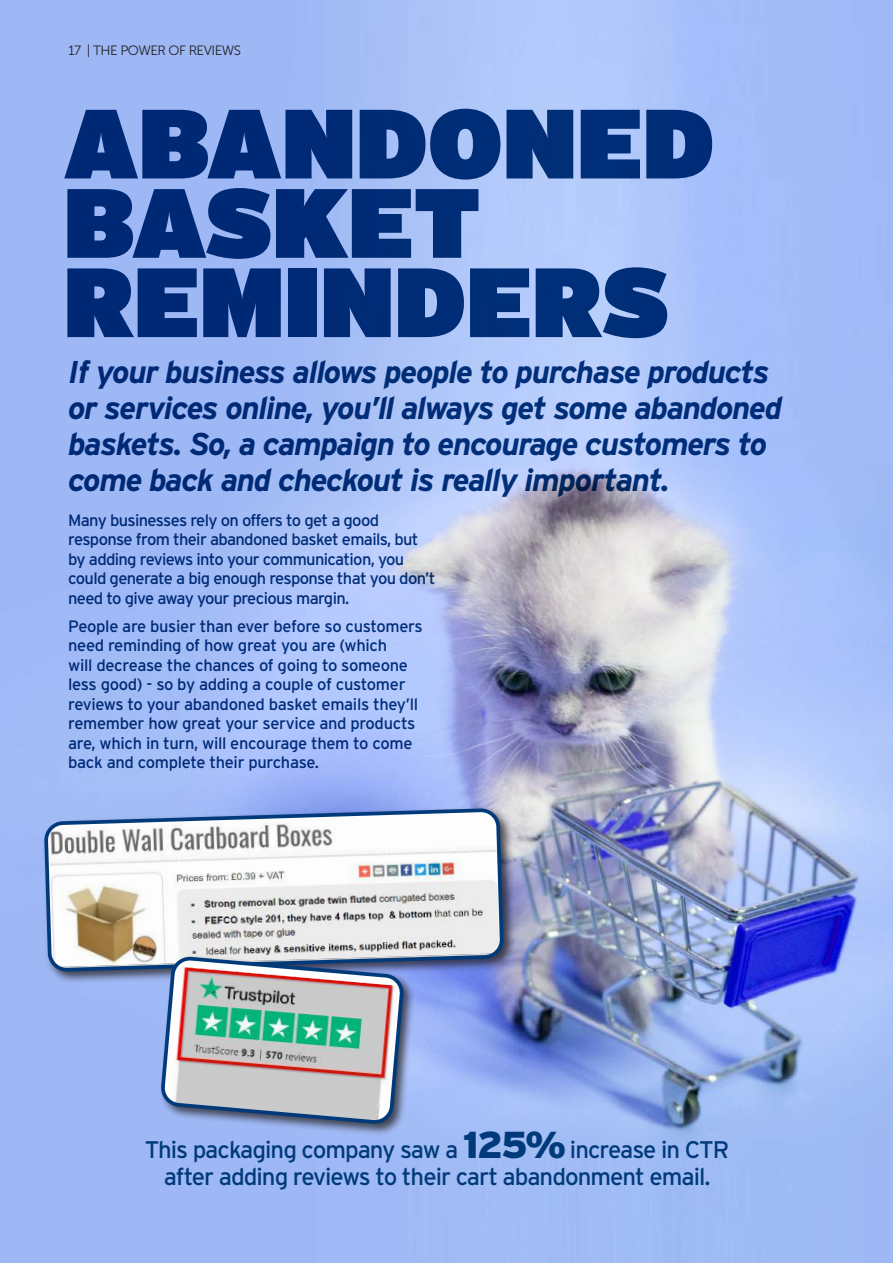
<style>
.page{position:relative;width:893px;height:1263px;background:#fff}
.page>*{position:absolute;margin:0;border:0;box-sizing:border-box;transform-origin:0 0}
.t1{font:900 98.1px/79.3px "Interstate";color:#013a7a}
.t2{font:italic 700 31.5px/36px "Interstate";letter-spacing:-.04em;color:#013a7a}
.t3{font:24px/27px "Interstate";letter-spacing:-.04em;color:#013a7a;text-align:center}
.t4{font:16.5px/19.5px "Interstate";letter-spacing:-.035em;color:#013a7a}
.t5{font:13.5px "Museo Sans 300";letter-spacing:-.04em;color:#231f20}
.s1{font-weight:900;font-size:37.5px}
</style>
<div class="page">
<img style="left:0;top:0;width:893px;height:1263px">
<div style="left:42px;top:806px;width:474px;height:178px;background:#231f20;opacity:.75"></div>
<svg style="left:43px;top:810px;width:462px;height:160px"></svg>
<div style="left:158px;top:954px;width:258px;height:182px;background:#231f20;opacity:.75"></div>
<img style="left:158px;top:955px;width:248px;height:172px">
<p class="t5" style="left:68px;top:43px;width:174px">17 | THE POWER OF REVIEWS</p>
<h1 class="t1" style="left:64px;top:101px;width:652px">ABANDONED<br>BASKET<br>REMINDERS</h1>
<h2 class="t2" style="left:68px;top:354px;width:716px">If your business allows people to purchase products or services online, you’ll always get some abandoned baskets. So, a campaign to encourage customers to come back and checkout is really important.</h2>
<p class="t4" style="left:68px;top:510px;width:369px">Many businesses rely on offers to get a good response from their abandoned basket emails, but by adding reviews into your communication, you could generate a big enough response that you don’t need to give away your precious margin.</p>
<p class="t4" style="left:68px;top:616px;width:356px">People are busier than ever before so customers need reminding of how great you are (which<br>will decrease the chances of going to someone less good) - so by adding a couple of customer reviews to your abandoned basket emails they’ll remember how great your service and products are, which in turn, will encourage them to come back and complete their purchase.</p>
<h3 class="t3" style="left:145px;top:1136px;width:586px">This packaging company saw a <span class="s1">125%</span> increase in CTR after adding reviews to their cart abandonment email.</h3>
</div>
